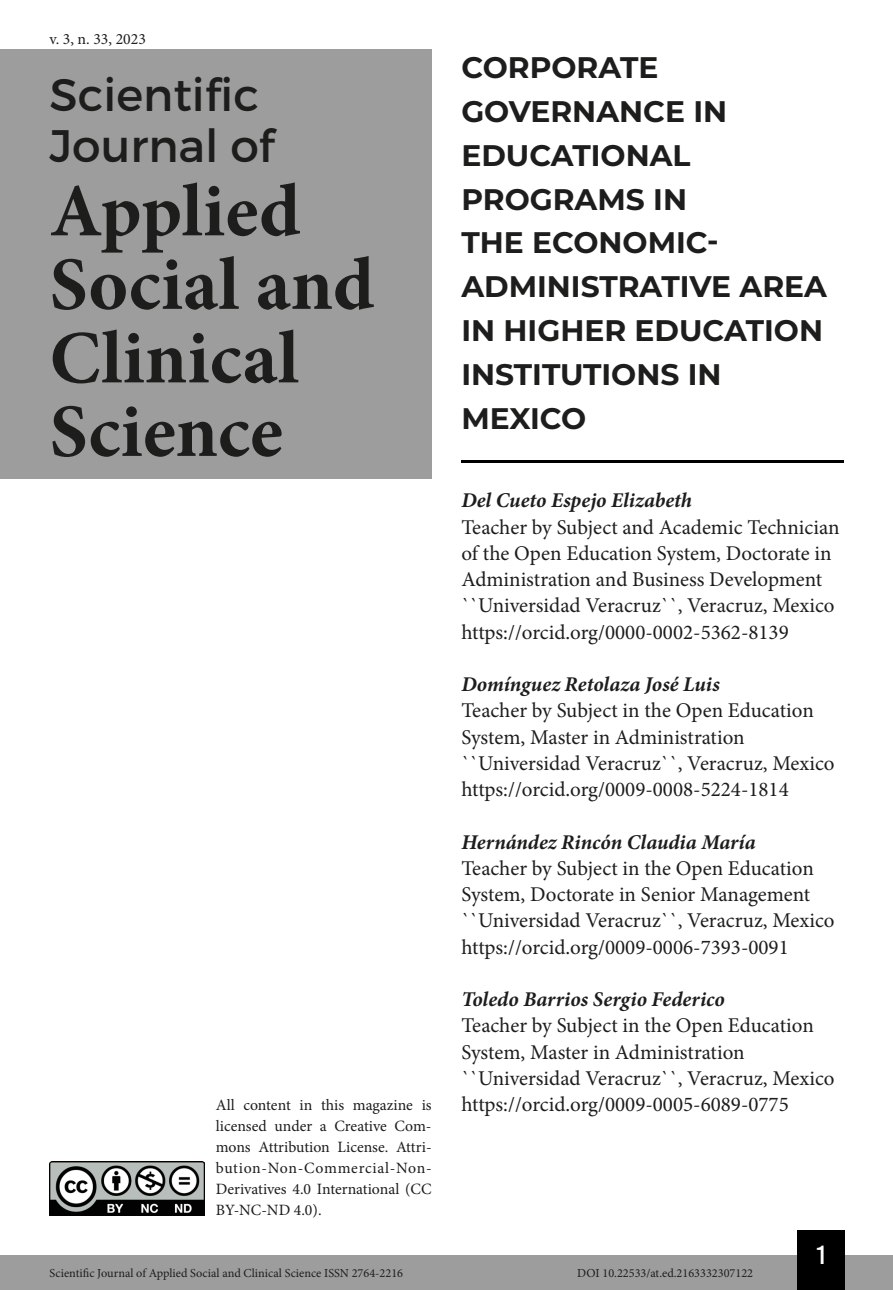
<style>
.page{position:relative;width:893px;height:1290px;background:#fff}
.page>*{position:absolute;margin:0;border:0;box-sizing:border-box;transform-origin:0 0}
.t1{font:700 75.25px/73.5px "Minion Pro";color:#1d1d1b}
.t2{font:45.5px/50.8px "Montserrat";color:#1d1d1b}
.t3{font:700 29.75px/43.8px "Montserrat";color:#1d1d1b}
.t4{font:26.25px "Bebas Kai";color:#fff}
.t5{font:21px/26.2px "Minion Pro";color:#1d1d1b}
.t6{font:italic 700 21px "Minion Pro";color:#1d1d1b}
.t7{font:15.75px/21px "Minion Pro";color:#1d1d1b;text-align:justify}
.t8{font:12.25px "Minion Pro";color:#1d1d1b}
</style>
<div class="page">
<div style="left:0;top:1255px;width:893px;height:35px;background:#9d9d9d"></div>
<div style="left:797px;top:1230px;width:48px;height:60px;background:#000"></div>
<img style="left:50px;top:1161px;width:154px;height:54px">
<div style="left:0;top:50px;width:432px;height:429px;background:#9d9d9d"></div>
<hr style="left:461px;top:460px;width:382px;height:3px;background:#000">
<p class="t7" style="left:50px;top:28px;width:98px">v. 3, n. 33, 2023</p>
<h2 class="t2" style="left:50px;top:69px;width:226px">Scientific<br>Journal of</h2>
<h1 class="t1" style="left:50px;top:174px;width:326px">Applied<br>Social and<br>Clinical<br>Science</h1>
<p class="t7" style="left:216px;top:1095px;width:217px">All content in this magazine is licensed under a Creative Com&shy;mons Attribution License. Attri&shy;bution-Non-Commercial-Non-Derivatives 4.0 International (CC BY-NC-ND 4.0).</p>
<h3 class="t3" style="left:461px;top:44px;width:367px">CORPORATE<br>GOVERNANCE IN<br>EDUCATIONAL<br>PROGRAMS IN<br>THE ECONOMIC-<br>ADMINISTRATIVE AREA<br>IN HIGHER EDUCATION<br>INSTITUTIONS IN<br>MEXICO</h3>
<p class="t6" style="left:461px;top:485px;width:232px">Del Cueto Espejo Elizabeth</p>
<p class="t5" style="left:461px;top:514px;width:380px">Teacher by Subject and Academic Technician of the Open Education System, Doctorate in Administration and Business Development ``Universidad Veracruz``, Veracruz, Mexico https://orcid.org/0000-0002-5362-8139</p>
<p class="t6" style="left:461px;top:669px;width:260px">Domínguez Retolaza José Luis</p>
<p class="t5" style="left:461px;top:697px;width:375px">Teacher by Subject in the Open Education System, Master in Administration ``Universidad Veracruz``, Veracruz, Mexico https://orcid.org/0009-0008-5224-1814</p>
<p class="t6" style="left:461px;top:827px;width:296px">Hernández Rincón Claudia María</p>
<p class="t5" style="left:461px;top:855px;width:375px">Teacher by Subject in the Open Education System, Doctorate in Senior Management ``Universidad Veracruz``, Veracruz, Mexico https://orcid.org/0009-0006-7393-0091</p>
<p class="t6" style="left:461px;top:984px;width:265px">Toledo Barrios Sergio Federico</p>
<p class="t5" style="left:461px;top:1012px;width:375px">Teacher by Subject in the Open Education System, Master in Administration ``Universidad Veracruz``, Veracruz, Mexico https://orcid.org/0009-0005-6089-0775</p>
<p class="t4" style="left:817px;top:1241px;width:10px">1</p>
<p class="t8" style="left:50px;top:1265px;width:355px">Scientific Journal of Applied Social and Clinical Science ISSN 2764-2216</p>
<p class="t8" style="left:577px;top:1265px;width:177px">DOI 10.22533/at.ed.2163332307122</p>
</div>
